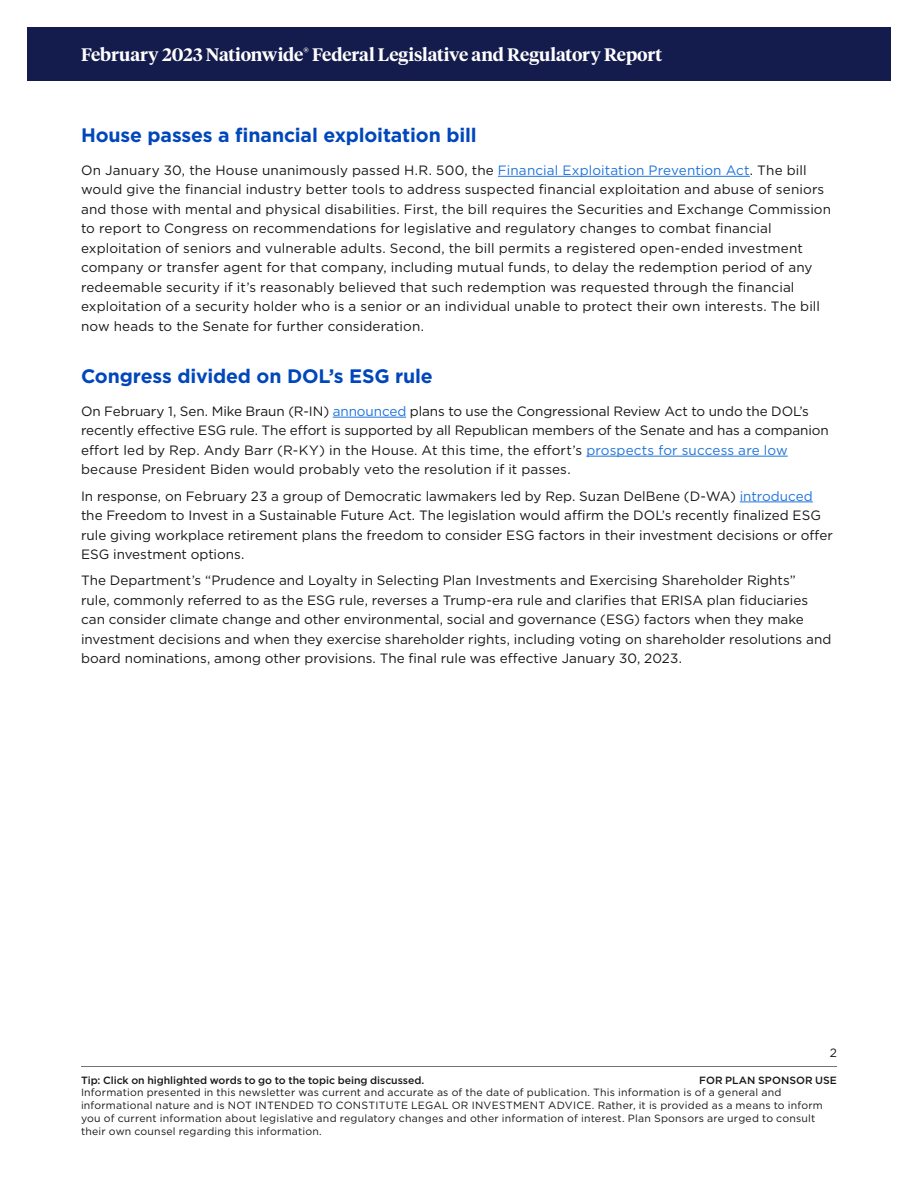
<style>
.page{position:relative;width:918px;height:1188px;background:#fff}
.page>*{position:absolute;margin:0;border:0;box-sizing:border-box;transform-origin:0 0}
.t1{font:700 19.5px "Gotham";letter-spacing:-.01em;color:#0047bb}
.t2{font:600 18px "Tiempos Headline";letter-spacing:-.005em;color:#fff}
.t3{font:13.5px/19.5px "Gotham";letter-spacing:.005em;color:#171717}
.t4{font:12px "Gotham";color:#171717}
.t5{font:10.5px/12.8px "Gotham";letter-spacing:.02em;color:#171717}
.t6{font:500 10.5px "Gotham";letter-spacing:-.005em;color:#171717}
.s1{color:#1f74db}
</style>
<div class="page">
<hr style="left:81px;top:1066px;width:756px;height:1px;background:#747478">
<div style="left:27px;top:27px;width:864px;height:54px;background:#141b4d"></div>
<hr style="left:498px;top:176px;width:252px;height:1px;background:#1f74db">
<hr style="left:333px;top:417px;width:73px;height:1px;background:#1f74db">
<hr style="left:586px;top:456px;width:202px;height:1px;background:#1f74db">
<hr style="left:740px;top:502px;width:73px;height:1px;background:#1f74db">
<h1 class="t2" style="left:81px;top:42px;width:583px">February 2023 Nationwide<sup>®</sup> Federal Legislative and Regulatory Report</h1>
<h2 class="t1" style="left:81px;top:122px;width:397px">House passes a financial exploitation bill</h2>
<p class="t3" style="left:81px;top:160px;width:752px">On January 30, the House unanimously passed H.R. 500, the <span class="s1">Financial Exploitation Prevention Act</span>. The bill would give the financial industry better tools to address suspected financial exploitation and abuse of seniors and those with mental and physical disabilities. First, the bill requires the Securities and Exchange Commission to report to Congress on recommendations for legislative and regulatory changes to combat financial exploitation of seniors and vulnerable adults. Second, the bill permits a registered open-ended investment company or transfer agent for that company, including mutual funds, to delay the redemption period of any redeemable security if it’s reasonably believed that such redemption was requested through the financial exploitation of a security holder who is a senior or an individual unable to protect their own interests. The bill now heads to the Senate for further consideration.</p>
<h2 class="t1" style="left:81px;top:363px;width:353px">Congress divided on DOL’s ESG rule</h2>
<p class="t3" style="left:81px;top:401px;width:749px">On February 1, Sen. Mike Braun (R-IN) <span class="s1">announced</span> plans to use the Congressional Review Act to undo the DOL’s recently effective ESG rule. The effort is supported by all Republican members of the Senate and has a companion effort led by Rep. Andy Barr (R-KY) in the House. At this time, the effort’s <span class="s1">prospects for success are low </span>because President Biden would probably veto the resolution if it passes.</p>
<p class="t3" style="left:81px;top:486px;width:754px">In response, on February 23 a group of Democratic lawmakers led by Rep. Suzan DelBene (D-WA) <span class="s1">introduced </span>the Freedom to Invest in a Sustainable Future Act. The legislation would affirm the DOL’s recently finalized ESG rule giving workplace retirement plans the freedom to consider ESG factors in their investment decisions or offer ESG investment options.</p>
<p class="t3" style="left:81px;top:570px;width:752px">The Department’s “Prudence and Loyalty in Selecting Plan Investments and Exercising Shareholder Rights”<br>rule, commonly referred to as the ESG rule, reverses a Trump-era rule and clarifies that ERISA plan fiduciaries can consider climate change and other environmental, social and governance (ESG) factors when they make investment decisions and when they exercise shareholder rights, including voting on shareholder resolutions and board nominations, among other provisions. The final rule was effective January 30, 2023.</p>
<p class="t4" style="left:830px;top:1045px;width:9px">2</p>
<p class="t6" style="left:81px;top:1073px;width:345px">Tip: Click on highlighted words to go to the topic being discussed.</p>
<p class="t6" style="left:699px;top:1073px;width:139px">FOR PLAN SPONSOR USE</p>
<p class="t5" style="left:81px;top:1086px;width:743px">Information presented in this newsletter was current and accurate as of the date of publication. This information is of a general and informational nature and is NOT INTENDED TO CONSTITUTE LEGAL OR INVESTMENT ADVICE. Rather, it is provided as a means to inform you of current information about legislative and regulatory changes and other information of interest. Plan Sponsors are urged to consult their own counsel regarding this information.</p>
</div>
